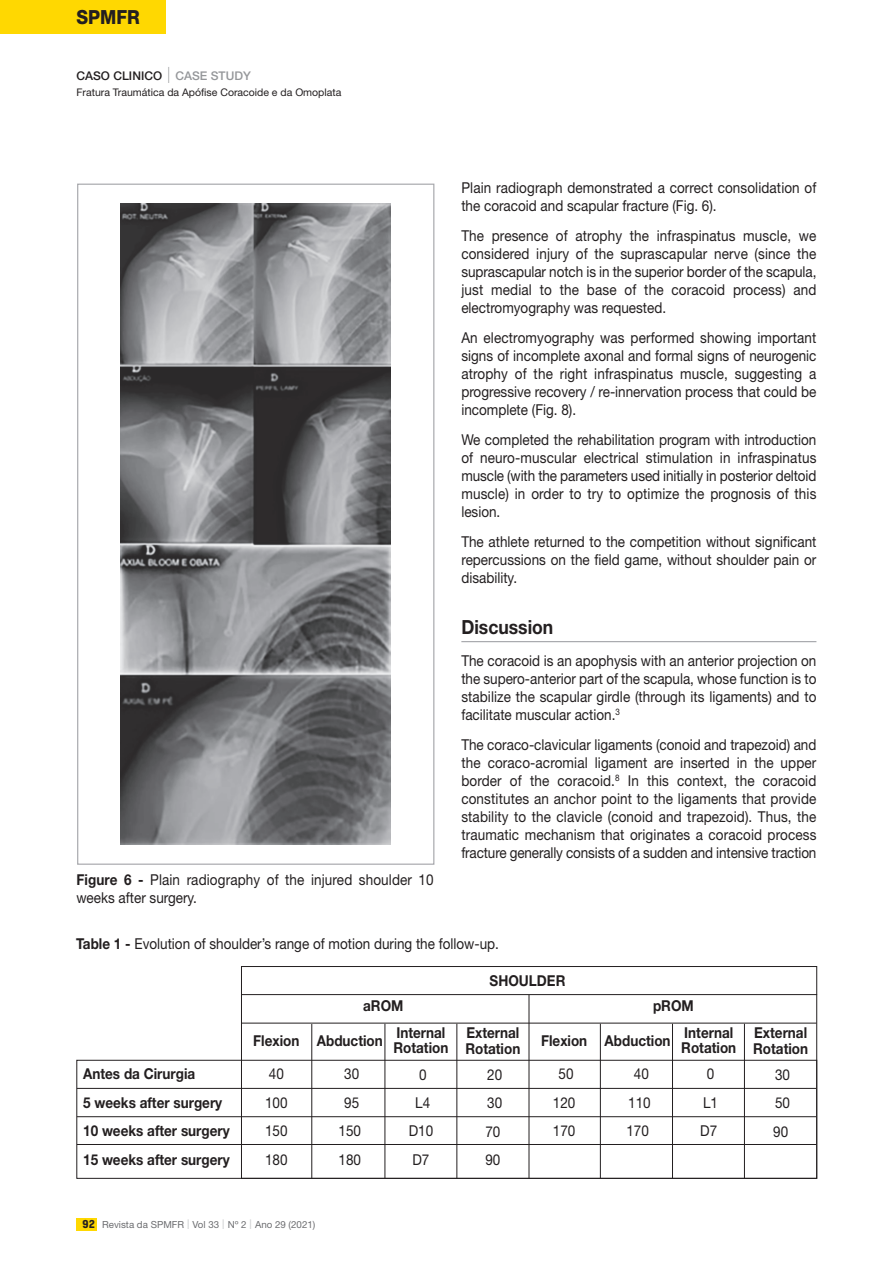
<style>
.page{position:relative;width:893px;height:1263px;background:#fff}
.page>*{position:absolute;margin:0;border:0;box-sizing:border-box;transform-origin:0 0}
.t1{font:700 19.5px "Helvetica Neue LT Std";color:#231f20;scale:.9 1}
.t2{font:800 19.5px "Helvetica Neue LT Std";color:#231f20;scale:.9 1}
.t3{font:15px/18px "Helvetica Neue LT Std";color:#231f20;text-align:justify;scale:.9 1}
.t4{font:15px/15.8px "Helvetica Neue Bd";color:#231f20;scale:.9 1}
.t5{font:700 15px "Helvetica Neue LT Std";color:#231f20;scale:.9 1}
.t6{font:500 12px "Helvetica Neue LT Std";color:#231f20}
.t7{font:10.5px "Helvetica Neue LT Std";color:#231f20}
.t8{font:9.75px "Helvetica Neue LT Std";color:#6c6d70}
.s1{font-weight:200;font-stretch:condensed;font-size:22.5px;color:#6c6d70}
.s2{color:#95979a}
.s3{font-weight:700}
.s4{font-family:"Kelson";font-weight:700;font-size:10.5px;color:#231f20}
.s5{font-weight:300;font-size:13.5px;color:#d1d2d4}
</style>
<div class="page">
<div style="left:0;top:0;width:166px;height:34px;background:#ffd801"></div>
<hr style="left:461px;top:641px;width:355px;height:1px;background:#a8a9ad">
<div style="left:76px;top:1217px;width:21px;height:13px;background:#ffd801"></div>
<img style="left:121px;top:203px;width:270px;height:642px">
<div style="left:76px;top:1060px;width:741px;height:119px;border:1px solid #231f20"></div>
<hr style="left:311px;top:1024px;width:1px;height:154px;background:#231f20">
<hr style="left:385px;top:1024px;width:1px;height:154px;background:#231f20">
<hr style="left:456px;top:1024px;width:1px;height:154px;background:#231f20">
<hr style="left:600px;top:1024px;width:1px;height:154px;background:#231f20">
<hr style="left:672px;top:1024px;width:1px;height:154px;background:#231f20">
<hr style="left:744px;top:1024px;width:1px;height:154px;background:#231f20">
<hr style="left:529px;top:995px;width:1px;height:183px;background:#231f20">
<hr style="left:242px;top:1023px;width:574px;height:1px;background:#231f20">
<hr style="left:77px;top:1088px;width:739px;height:1px;background:#231f20">
<hr style="left:77px;top:1116px;width:739px;height:1px;background:#231f20">
<hr style="left:77px;top:1144px;width:739px;height:1px;background:#231f20">
<hr style="left:242px;top:994px;width:575px;height:1px;background:#231f20">
<h1 class="t2" style="left:77px;top:5px;width:72px">SPMFR</h1>
<p class="t6" style="left:77px;top:68px;width:176px">CASO CLINICO <span class="s1">I</span> <span class="s2">CASE STUDY</span></p>
<p class="t7" style="left:77px;top:86px;width:266px">Fratura Traumática da Apófise Coracoide e da Omoplata</p>
<p class="t3" style="left:76px;top:870px;width:399px"><span class="s3">Figure 6 -</span> Plain radiography of the injured shoulder 10 weeks after surgery.</p>
<p class="t3" style="left:461px;top:179px;width:396px">Plain radiograph demonstrated a correct consolidation of the coracoid and scapular fracture (Fig. 6).</p>
<p class="t3" style="left:461px;top:227px;width:396px">The presence of atrophy the infraspinatus muscle, we considered injury of the suprascapular nerve (since the suprascapular notch is in the superior border of the scapula, just medial to the base of the coracoid process) and electromyography was requested.</p>
<p class="t3" style="left:461px;top:328px;width:396px">An electromyography was performed showing important signs of incomplete axonal and formal signs of neurogenic atrophy of the right infraspinatus muscle, suggesting a progressive recovery / re-innervation process that could be incomplete (Fig. 8).</p>
<p class="t3" style="left:461px;top:430px;width:396px">We completed the rehabilitation program with introduction of neuro-muscular electrical stimulation in infraspinatus muscle (with the parameters used initially in posterior deltoid muscle) in order to try to optimize the prognosis of this lesion.</p>
<p class="t3" style="left:461px;top:532px;width:396px">The athlete returned to the competition without significant repercussions on the field game, without shoulder pain or disability.</p>
<h1 class="t1" style="left:461px;top:615px;width:104px">Discussion</h1>
<p class="t3" style="left:461px;top:651px;width:396px">The coracoid is an apophysis with an anterior projection on the supero-anterior part of the scapula, whose function is to stabilize the scapular girdle (through its ligaments) and to facilitate muscular action.<sup>3</sup></p>
<p class="t3" style="left:461px;top:735px;width:396px">The coraco-clavicular ligaments (conoid and trapezoid) and the coraco-acromial ligament are inserted in the upper border of the coracoid.<sup>8</sup> In this context, the coracoid constitutes an anchor point to the ligaments that provide stability to the clavicle (conoid and trapezoid). Thus, the traumatic mechanism that originates a coracoid process fracture generally consists of a sudden and intensive traction</p>
<p class="t3" style="left:76px;top:934px;width:471px"><span class="s3">Table 1 -</span> Evolution of shoulder’s range of motion during the follow-up.</p>
<p class="t5" style="left:490px;top:971px;width:86px">SHOULDER</p>
<p class="t4" style="left:83px;top:1059px;width:164px;line-height:28.3px">Antes da Cirurgia<br>5 weeks after surgery<br>10 weeks after surgery<br>15 weeks after surgery</p>
<p class="t4" style="left:253px;top:1032px;width:53px">Flexion</p>
<p class="t3" style="left:265px;top:1059px;width:27px;line-height:28.3px;text-align:left">40<br>100<br>150<br>180</p>
<p class="t5" style="left:363px;top:996px;width:46px">aROM</p>
<p class="t5" style="left:653px;top:996px;width:47px">pROM</p>
<p class="t4" style="left:317px;top:1032px;width:75px">Abduction</p>
<p class="t3" style="left:339px;top:1059px;width:27px;line-height:28.3px;text-align:center">30<br>95<br>150<br>180</p>
<p class="t4" style="left:393px;top:1024px;width:63px">Internal<br>Rotation</p>
<p class="t3" style="left:409px;top:1060px;width:29px;line-height:28.3px;text-align:center">0<br>L4<br>D10<br>D7</p>
<p class="t4" style="left:465px;top:1025px;width:63px">External<br>Rotation</p>
<p class="t3" style="left:485px;top:1060px;width:20px;line-height:28.3px;text-align:left">20<br>30<br>70<br>90</p>
<p class="t4" style="left:541px;top:1032px;width:53px">Flexion</p>
<p class="t3" style="left:553px;top:1059px;width:27px;line-height:28.3px;text-align:center">50<br>120<br>170</p>
<p class="t4" style="left:605px;top:1032px;width:75px">Abduction</p>
<p class="t3" style="left:626px;top:1059px;width:29px;line-height:28.3px;text-align:center">40<br>110<br>170</p>
<p class="t4" style="left:681px;top:1024px;width:63px">Internal<br>Rotation</p>
<p class="t3" style="left:700px;top:1059px;width:21px;line-height:28.3px;text-align:center">0<br>L1<br>D7</p>
<p class="t4" style="left:753px;top:1025px;width:63px">External<br>Rotation</p>
<p class="t3" style="left:773px;top:1060px;width:20px;line-height:28.3px">30<br>50<br>90</p>
<p class="t8" style="left:82px;top:1218px;width:234px"><span class="s4">92</span> Revista da SPMFR <span class="s5">I</span> Vol 33 <span class="s5">I</span> Nº 2 <span class="s5">I</span> Ano 29 (2021)</p>
</div>
